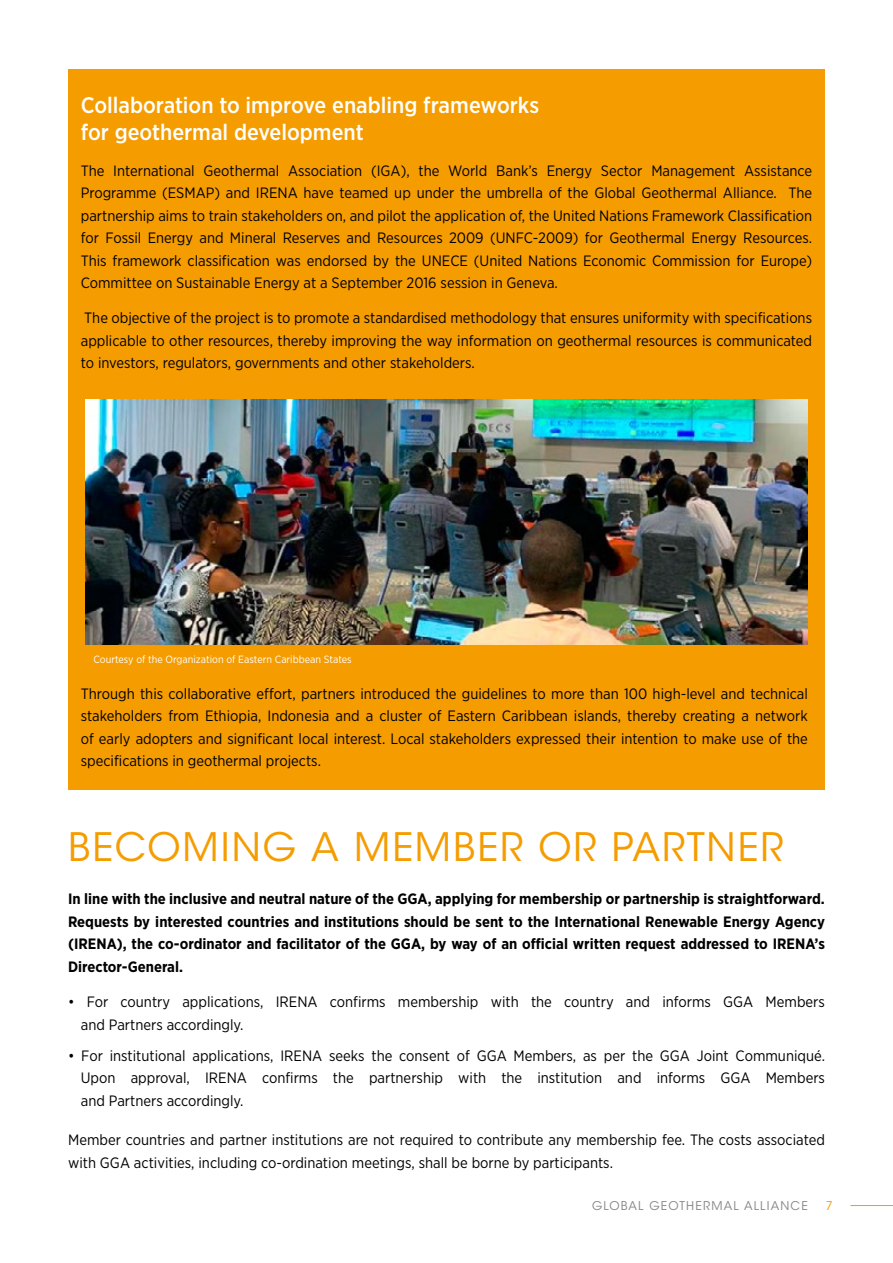
<style>
.page{position:relative;width:893px;height:1263px;background:#fff}
.page>*{position:absolute;margin:0;border:0;box-sizing:border-box;transform-origin:0 0}
.t1{font:39px "ITC Avant Garde Std";letter-spacing:.05em;color:#f59c00}
.t2{font:500 22.5px/27px "Gotham Narrow";color:#fff}
.t3{font:15px/22.5px "Gotham Narrow";color:#000;text-align:justify}
.t4{font:700 15px/22.5px "Gotham Narrow";color:#000;text-align:justify}
.t5{font:12px "ITC Avant Garde Std";letter-spacing:.1em;color:#878787}
.t6{font:12px "ITC Avant Garde Std";color:#f59c00}
.t7{font:10.5px "Gotham Narrow";color:#fff}
</style>
<div class="page">
<hr style="left:850px;top:1205px;width:43px;height:1px;background:#f59c00">
<div style="left:68px;top:69px;width:757px;height:721px;background:#f59c00"></div>
<img style="left:85px;top:399px;width:723px;height:246px">
<h2 class="t2" style="left:81px;top:92px;width:460px">Collaboration to improve enabling frameworks for geothermal development</h2>
<p class="t3" style="left:81px;top:159px;width:733px">The International Geothermal Association (IGA), the World Bank’s Energy Sector Management Assistance Programme (ESMAP) and IRENA have teamed up under the umbrella of the Global Geothermal Alliance. The partnership aims to train stakeholders on, and pilot the application of, the United Nations Framework Classification for Fossil Energy and Mineral Reserves and Resources 2009 (UNFC-2009) for Geothermal Energy Resources.<br>This framework classification was endorsed by the UNECE (United Nations Economic Commission for Europe)<br>Committee on Sustainable Energy at a September 2016 session in Geneva.</p>
<p class="t3" style="left:81px;top:307px;width:733px">The objective of the project is to promote a standardised methodology that ensures uniformity with specifications applicable to other resources, thereby improving the way information on geothermal resources is communicated to investors, regulators, governments and other stakeholders.</p>
<p class="t7" style="left:94px;top:652px;width:260px">Courtesy of the Organization of Eastern Caribbean States</p>
<p class="t3" style="left:81px;top:682px;width:729px">Through this collaborative effort, partners introduced the guidelines to more than 100 high-level and technical stakeholders from Ethiopia, Indonesia and a cluster of Eastern Caribbean islands, thereby creating a network of early adopters and significant local interest. Local stakeholders expressed their intention to make use of the specifications in geothermal projects.</p>
<h1 class="t1" style="left:68px;top:823px;width:717px">BECOMING A MEMBER OR PARTNER</h1>
<p class="t4" style="left:68px;top:888px;width:758px">In line with the inclusive and neutral nature of the GGA, applying for membership or partnership is straightforward.<br>Requests by interested countries and institutions should be sent to the International Renewable Energy Agency (IRENA), the co-ordinator and facilitator of the GGA, by way of an official written request addressed to IRENA’s Director-General.</p>
<p class="t3" style="left:81px;top:990px;width:746px;text-indent:-13px">• For country applications, IRENA confirms membership with the country and informs GGA Members and Partners accordingly.</p>
<p class="t3" style="left:81px;top:1044px;width:746px;text-indent:-13px">• For institutional applications, IRENA seeks the consent of GGA Members, as per the GGA Joint Communiqué.<br>Upon approval, IRENA confirms the partnership with the institution and informs GGA Members and Partners accordingly.</p>
<p class="t3" style="left:68px;top:1128px;width:758px">Member countries and partner institutions are not required to contribute any membership fee. The costs associated with GGA activities, including co-ordination meetings, shall be borne by participants.</p>
<p class="t5" style="left:592px;top:1198px;width:217px">GLOBAL GEOTHERMAL ALLIANCE</p>
<p class="t6" style="left:826px;top:1198px;width:8px">7</p>
</div>
